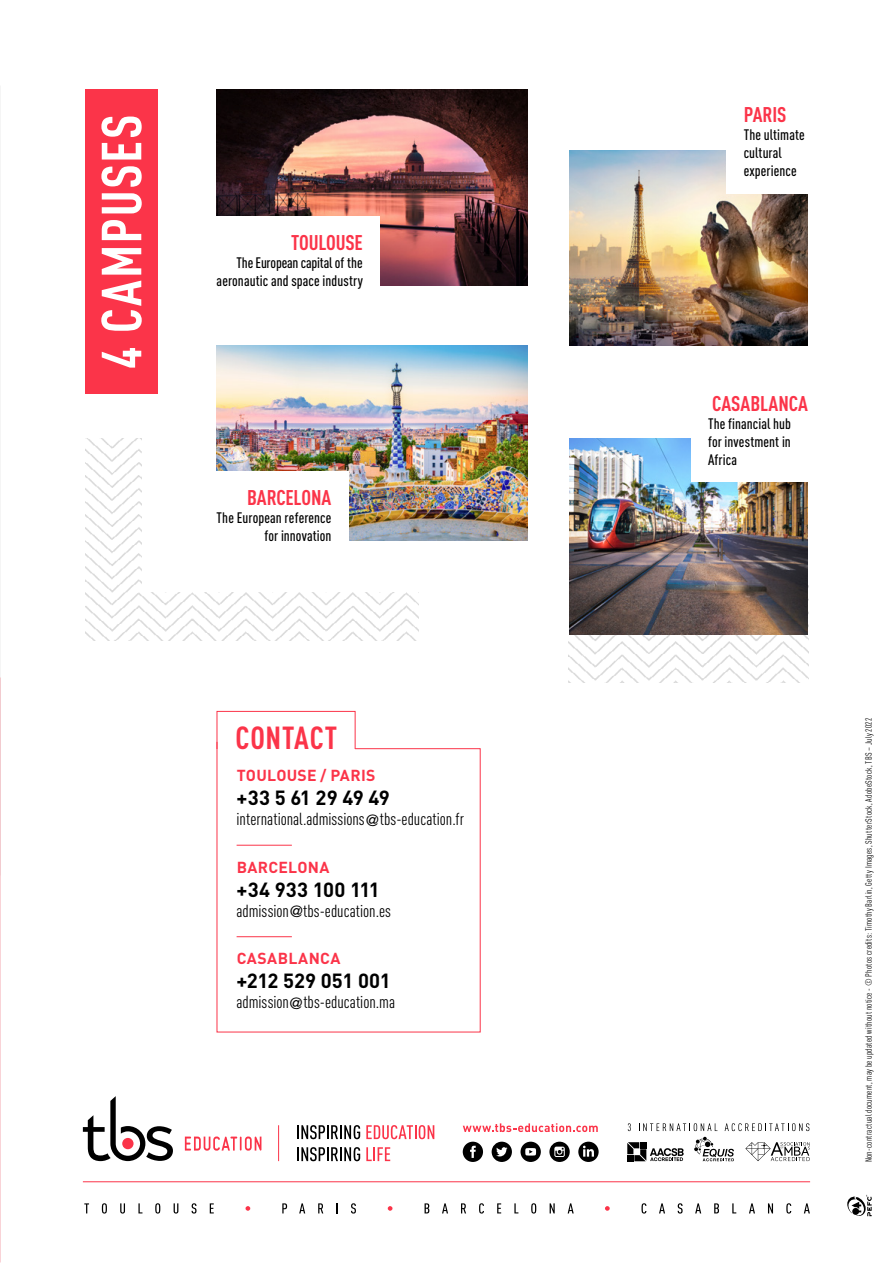
<style>
.page{position:relative;width:893px;height:1263px;background:#fff}
.page>*{position:absolute;margin:0;border:0;box-sizing:border-box;transform-origin:0 0}
.t1{font:700 condensed 55.5px "DINOT";letter-spacing:.03em;color:#fff}
.t2{font:700 condensed 31.5px "DINOT";letter-spacing:.025em;color:#fb3449}
.t3{font:700 condensed 21px "DINOT";letter-spacing:-.01em;color:#fb3449}
.t4{font:700 20.25px "DINOT";letter-spacing:-.01em;color:#000}
.t5{font:700 20.25px "DINOT";letter-spacing:.01em;color:#000}
.t6{font:condensed 17.25px "DINOT";color:#000}
.t7{font:700 15.75px "DINOT";letter-spacing:.02em;color:#fb3449}
.t8{font:500 condensed 15px/18px "DINOT";letter-spacing:.005em;color:#000;text-align:right}
.t9{font:condensed 9px "DINOT";letter-spacing:.03em;color:#000}
.s1{font-family:"DIN Neuzeit Grotesk Pro";font-weight:300;font-stretch:normal;font-size:15px}
</style>
<div class="page">
<img style="left:0;top:85px;width:1px;height:790px">
<div style="left:217px;top:711px;width:138px;height:38px;background:#fff;border:1px solid #fb3449"></div>
<svg style="left:216px;top:741px;width:265px;height:292px"></svg>
<img style="left:85px;top:438px;width:334px;height:202px">
<img style="left:568px;top:585px;width:241px;height:98px">
<div style="left:142px;top:183px;width:304px;height:409px;background:#fff"></div>
<div style="left:568px;top:219px;width:183px;height:416px;background:#fff"></div>
<svg style="left:847px;top:1195px;width:25px;height:21px"></svg>
<hr style="left:83px;top:1181px;width:727px;height:1px;background:#fb3449">
<svg style="left:84px;top:1203px;width:5px;height:10px"></svg>
<svg style="left:102px;top:1203px;width:5px;height:10px"></svg>
<svg style="left:120px;top:1203px;width:5px;height:10px"></svg>
<svg style="left:138px;top:1203px;width:4px;height:10px"></svg>
<svg style="left:155px;top:1203px;width:5px;height:10px"></svg>
<svg style="left:174px;top:1203px;width:4px;height:10px"></svg>
<svg style="left:192px;top:1203px;width:4px;height:10px"></svg>
<svg style="left:210px;top:1203px;width:4px;height:10px"></svg>
<svg style="left:246px;top:1206px;width:4px;height:5px"></svg>
<svg style="left:282px;top:1203px;width:5px;height:10px"></svg>
<svg style="left:299px;top:1203px;width:6px;height:10px"></svg>
<svg style="left:318px;top:1203px;width:5px;height:10px"></svg>
<svg style="left:351px;top:1203px;width:5px;height:10px"></svg>
<svg style="left:388px;top:1206px;width:4px;height:5px"></svg>
<svg style="left:425px;top:1203px;width:4px;height:10px"></svg>
<svg style="left:442px;top:1203px;width:6px;height:10px"></svg>
<svg style="left:461px;top:1203px;width:5px;height:10px"></svg>
<svg style="left:479px;top:1203px;width:5px;height:10px"></svg>
<svg style="left:497px;top:1203px;width:4px;height:10px"></svg>
<svg style="left:514px;top:1203px;width:4px;height:10px"></svg>
<svg style="left:531px;top:1203px;width:5px;height:10px"></svg>
<svg style="left:550px;top:1203px;width:5px;height:10px"></svg>
<svg style="left:568px;top:1203px;width:6px;height:10px"></svg>
<svg style="left:605px;top:1206px;width:5px;height:5px"></svg>
<svg style="left:641px;top:1203px;width:5px;height:10px"></svg>
<svg style="left:659px;top:1203px;width:6px;height:10px"></svg>
<svg style="left:678px;top:1203px;width:5px;height:10px"></svg>
<svg style="left:695px;top:1203px;width:6px;height:10px"></svg>
<svg style="left:714px;top:1203px;width:5px;height:10px"></svg>
<svg style="left:732px;top:1203px;width:4px;height:10px"></svg>
<svg style="left:749px;top:1203px;width:6px;height:10px"></svg>
<svg style="left:768px;top:1203px;width:5px;height:10px"></svg>
<svg style="left:786px;top:1203px;width:5px;height:10px"></svg>
<svg style="left:804px;top:1203px;width:6px;height:10px"></svg>
<svg style="left:297px;top:1125px;width:63px;height:14px"></svg>
<svg style="left:366px;top:1125px;width:68px;height:14px"></svg>
<svg style="left:297px;top:1147px;width:63px;height:14px"></svg>
<svg style="left:366px;top:1147px;width:24px;height:14px"></svg>
<hr style="left:278px;top:1125px;width:1px;height:36px;background:#fb3449">
<svg style="left:627px;top:1142px;width:57px;height:19px"></svg>
<svg style="left:694px;top:1137px;width:40px;height:24px"></svg>
<svg style="left:745px;top:1142px;width:65px;height:19px"></svg>
<svg style="left:628px;top:1123px;width:3px;height:8px"></svg>
<svg style="left:639px;top:1123px;width:78px;height:8px"></svg>
<svg style="left:725px;top:1123px;width:84px;height:8px"></svg>
<svg style="left:463px;top:1123px;width:135px;height:9px"></svg>
<svg style="left:463px;top:1142px;width:20px;height:20px"></svg>
<svg style="left:549px;top:1142px;width:21px;height:20px"></svg>
<svg style="left:578px;top:1142px;width:21px;height:20px"></svg>
<svg style="left:492px;top:1142px;width:20px;height:20px"></svg>
<svg style="left:520px;top:1142px;width:21px;height:20px"></svg>
<svg style="left:83px;top:1096px;width:90px;height:65px"></svg>
<svg style="left:185px;top:1136px;width:76px;height:14px"></svg>
<img style="left:570px;top:150px;width:238px;height:196px">
<div style="left:727px;top:89px;width:98px;height:104px;background:#fff"></div>
<img style="left:570px;top:439px;width:238px;height:195px">
<div style="left:691px;top:378px;width:134px;height:104px;background:#fff"></div>
<img style="left:217px;top:89px;width:310px;height:197px">
<div style="left:200px;top:217px;width:180px;height:86px;background:#fff"></div>
<img style="left:217px;top:345px;width:310px;height:196px">
<div style="left:200px;top:472px;width:149px;height:86px;background:#fff"></div>
<div style="left:85px;top:89px;width:73px;height:305px;background:#fb3449"></div>
<h1 class="t1" style="left:81px;top:369px;width:256px;rotate:-90deg">4 CAMPUSES</h1>
<h3 class="t3" style="left:291px;top:227px;width:73px">TOULOUSE</h3>
<p class="t8" style="left:217px;top:252px;width:148px">The European capital of the aeronautic and space industry</p>
<h3 class="t3" style="left:247px;top:482px;width:86px">BARCELONA</h3>
<p class="t8" style="left:217px;top:507px;width:116px">The European reference for innovation</p>
<h3 class="t3" style="left:744px;top:99px;width:44px">PARIS</h3>
<p class="t8" style="left:744px;top:125px;width:63px;text-align:left">The ultimate cultural experience</p>
<h3 class="t3" style="left:712px;top:388px;width:97px">CASABLANCA</h3>
<p class="t8" style="left:708px;top:413px;width:84px;text-align:justify">The financial hub for investment in Africa</p>
<h2 class="t2" style="left:235px;top:715px;width:103px">CONTACT</h2>
<p class="t9" style="left:862px;top:1162px;width:446px;rotate:-90deg">Non-contractual document, may be updated without notice - © Photos credits: Timothy Barlin, Getty Images, ShutterStock, AdobeStock, TBS – July 2022</p>
<p class="t7" style="left:237px;top:763px;width:140px">TOULOUSE / PARIS</p>
<h3 class="t4" style="left:237px;top:782px;width:155px">+33 5 61 29 49 49</h3>
<p class="t6" style="left:237px;top:807px;width:229px">international.admissions<span class="s1">@</span>tbs-education.fr</p>
<p class="t7" style="left:237px;top:855px;width:94px">BARCELONA</p>
<h3 class="t5" style="left:237px;top:873px;width:145px">+34 933 100 111</h3>
<p class="t6" style="left:237px;top:899px;width:156px">admission<span class="s1">@</span>tbs-education.es</p>
<p class="t7" style="left:237px;top:946px;width:105px">CASABLANCA</p>
<h3 class="t4" style="left:237px;top:965px;width:156px">+212 529 051 001</h3>
<p class="t6" style="left:237px;top:990px;width:160px">admission<span class="s1">@</span>tbs-education.ma</p>
</div>
